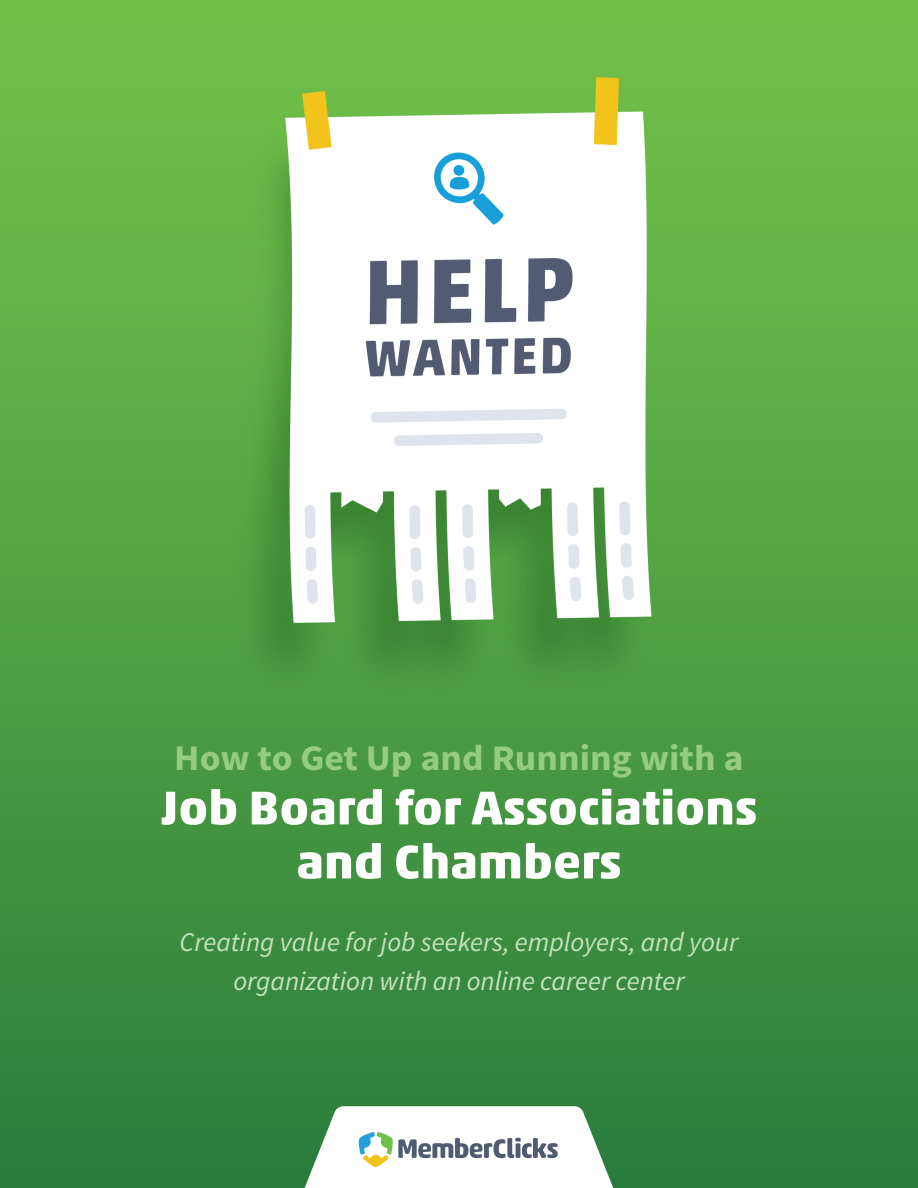
<style>
.page{position:relative;width:918px;height:1188px;background:#fff}
.page>*{position:absolute;margin:0;border:0;box-sizing:border-box;transform-origin:0 0}
.t1{font:700 48px/54px "Akko Pro";color:#fff;text-align:center;scale:1.05 1}
.t2{font:700 36px "Source Sans Pro";color:#96cd7c;scale:1.05 1}
.t3{font:italic 27px/39px "Source Sans Pro";color:#c5e2bd;text-align:center}
</style>
<div class="page">
<img style="left:0;top:0;width:918px;height:1188px">
<svg style="left:295px;top:1106px;width:328px;height:82px"></svg>
<p class="t2" style="left:174px;top:735px;width:544px">How to Get Up and Running with a</p>
<p class="t1" style="left:161px;top:780px;width:570px">Job Board for Associations and Chambers</p>
<p class="t3" style="left:180px;top:923px;width:560px">Creating value for job seekers, employers, and your organization with an online career center</p>
</div>
